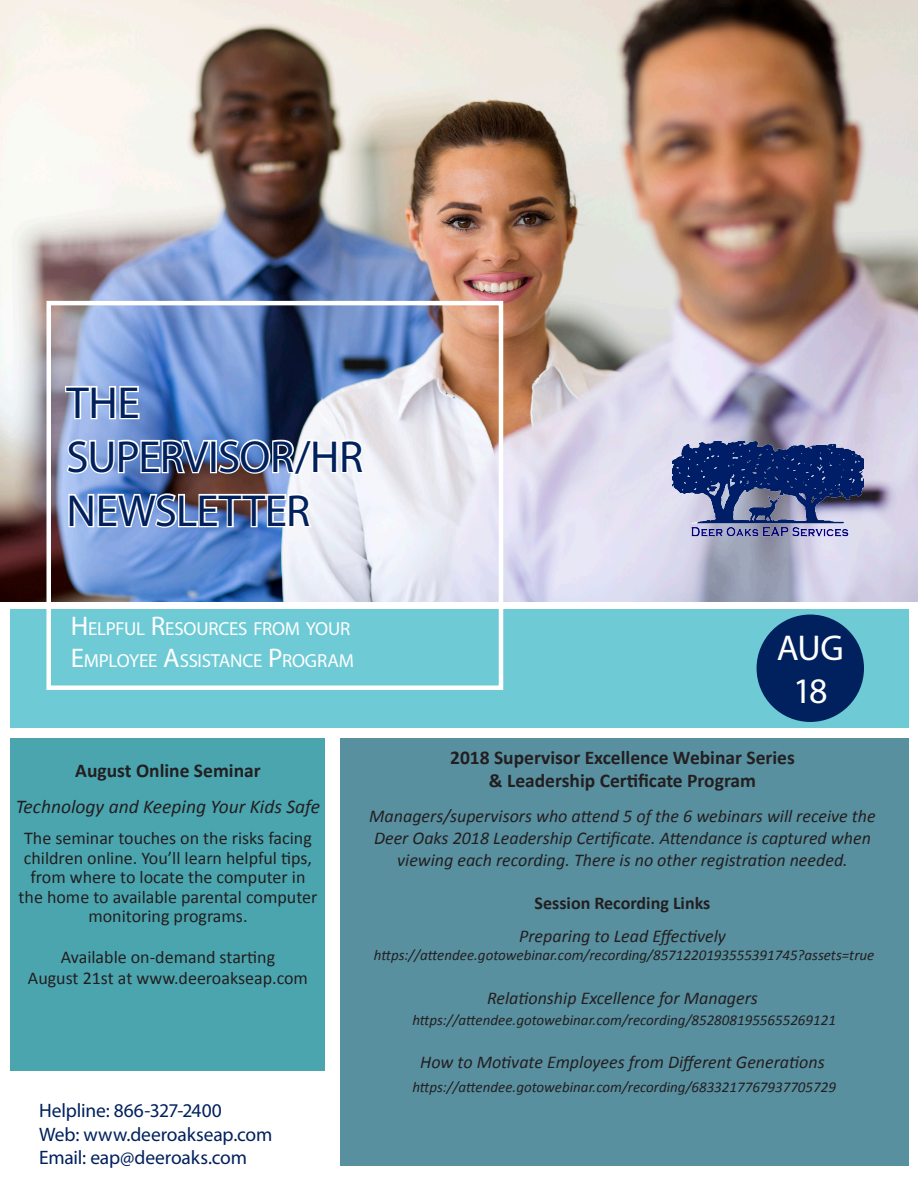
<style>
.page{position:relative;width:918px;height:1188px;background:#fff}
.page>*{position:absolute;margin:0;border:0;box-sizing:border-box;transform-origin:0 0}
.t1{font:45px "Myriad Pro";letter-spacing:-.015em;color:#00215d}
.t2{font:36px "Myriad Pro";color:#fff}
.t3{font:700 19.5px "Calibri";color:#231f20}
.Fotolia_W{font:19.5px "Myriad Pro";letter-spacing:-.005em;color:#00215d}
.t4{font:italic 19.5px "Calibri";color:#231f20}
.t5{font:18.9px "Myriad Pro";letter-spacing:-.015em;color:#fff}
.t6{font:italic 18px/21.6px "Calibri";color:#231f20;text-align:center}
.t7{font:18px/19.5px "Calibri";color:#231f20;text-align:center}
.t8{font:700 18px "Calibri";color:#231f20}
.t9{font:italic 15px "Calibri";color:#231f20}
.s1{font-size:27px}
</style>
<div class="page">
<img style="left:0;top:0;width:918px;height:602px">
<div style="left:10px;top:738px;width:316px;height:333px;background:#4aa5af"></div>
<div style="left:10px;top:609px;width:899px;height:119px;background:#6ecbd6"></div>
<img style="left:672px;top:441px;width:192px;height:108px">
<div style="left:340px;top:738px;width:569px;height:428px;background:#5890a0"></div>
<div style="left:757px;top:615px;width:107px;height:107px;background:#00215d;border-radius:50%"></div>
<div style="left:46px;top:301px;width:457px;height:389px;border:4px solid #fff"></div>
<svg style="left:64px;top:384px;width:77px;height:37px"></svg>
<img style="left:64px;top:438px;width:303px;height:39px">
<img style="left:67px;top:491px;width:247px;height:39px">
<p class="t1" style="left:67px;top:375px;width:75px">THE</p>
<p class="t1" style="left:67px;top:429px;width:298px">SUPERVISOR/HR</p>
<p class="t1" style="left:67px;top:483px;width:245px">NEWSLETTER</p>
<p class="t5" style="left:71px;top:617px;width:279px"><span class="s1">H</span>ELPFUL <span class="s1">R</span>ESOURCES FROM YOUR</p>
<p class="t5" style="left:71px;top:649px;width:285px"><span class="s1">E</span>MPLOYEE <span class="s1">A</span>SSISTANCE <span class="s1">P</span>ROGRAM</p>
<p class="t2" style="left:777px;top:626px;width:68px">AUG</p>
<p class="t2" style="left:793px;top:669px;width:36px">18</p>
<p class="t3" style="left:75px;top:758px;width:187px">August Online Seminar</p>
<p class="t4" style="left:16px;top:793px;width:306px">Technology and Keeping Your Kids Safe</p>
<p class="t7" style="left:19px;top:828px;width:300px">The seminar touches on the risks facing children online. You’ll learn helpful tips, from where to locate the computer in the home to available parental computer monitoring programs.</p>
<p class="t7" style="left:61px;top:947px;width:216px">Available on-demand starting</p>
<p class="t7" style="left:28px;top:968px;width:282px">August 21st at www.deeroakseap.com</p>
<p class="Fotolia_W" style="left:39px;top:1099px;width:184px">Helpline: 866-327-2400</p>
<p class="Fotolia_W" style="left:39px;top:1122px;width:235px">Web: www.deeroakseap.com</p>
<p class="Fotolia_W" style="left:39px;top:1145px;width:209px">Email: eap@deeroaks.com</p>
<p class="t3" style="left:450px;top:745px;width:346px">2018 Supervisor Excellence Webinar Series</p>
<p class="t3" style="left:489px;top:768px;width:269px">&amp; Leadership Certificate Program</p>
<p class="t6" style="left:369px;top:805px;width:508px">Managers/supervisors who attend 5 of the 6 webinars will receive the<br>Deer Oaks 2018 Leadership Certificate. Attendance is captured when viewing each recording. There is no other registration needed.</p>
<p class="t8" style="left:535px;top:891px;width:177px">Session Recording Links</p>
<p class="t6" style="left:519px;top:925px;width:208px">Preparing to Lead Effectively</p>
<p class="t9" style="left:374px;top:945px;width:502px">https://attendee.gotowebinar.com/recording/8571220193555391745?assets=true</p>
<p class="t6" style="left:487px;top:986px;width:272px">Relationship Excellence for Managers</p>
<p class="t9" style="left:412px;top:1010px;width:425px">https://attendee.gotowebinar.com/recording/8528081955655269121</p>
<p class="t6" style="left:420px;top:1051px;width:406px">How to Motivate Employees from Different Generations</p>
<p class="t9" style="left:412px;top:1077px;width:425px">https://attendee.gotowebinar.com/recording/6833217767937705729</p>
</div>
